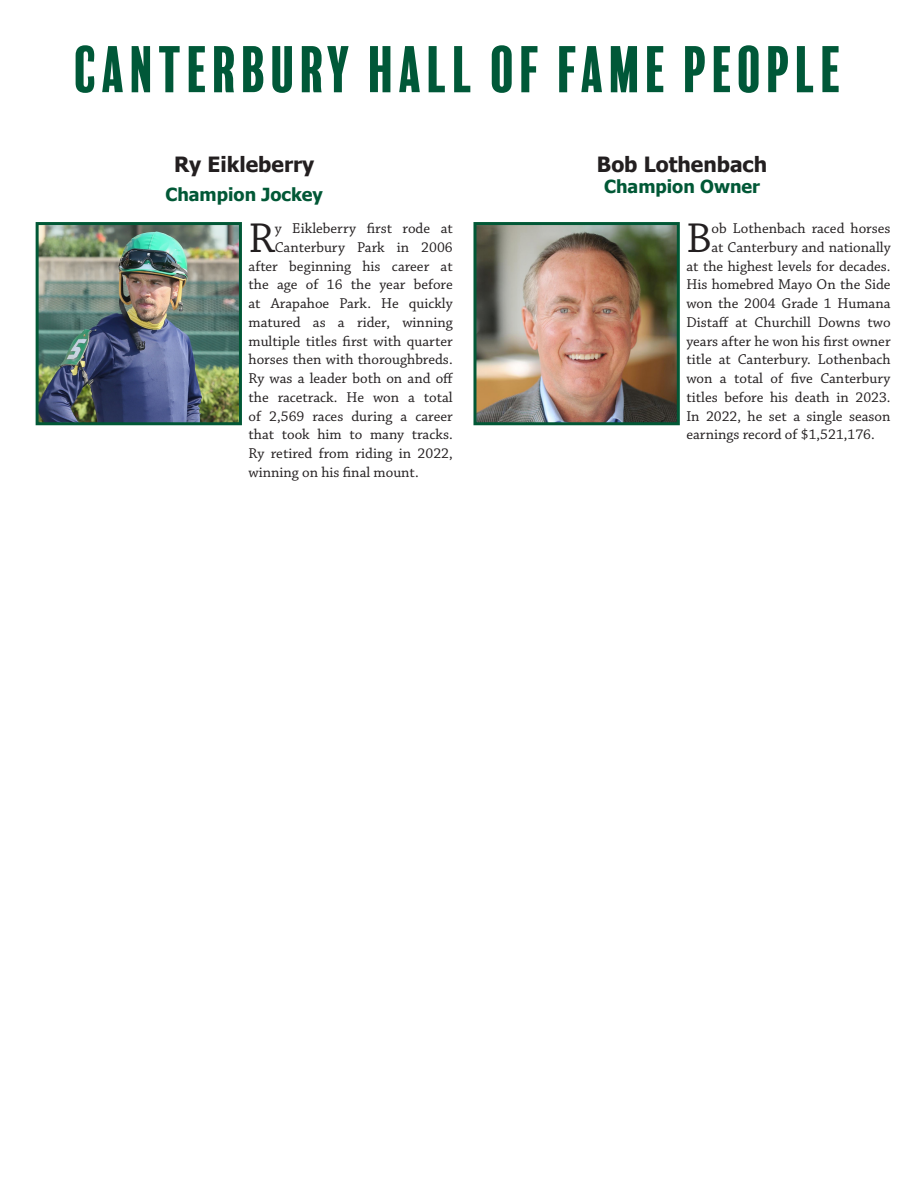
<style>
.page{position:relative;width:918px;height:1188px;background:#fff}
.page>*{position:absolute;margin:0;border:0;box-sizing:border-box;transform-origin:0 0}
.Ultimate_Heading{font:60px "Balboa Plus Fill";letter-spacing:.03em;color:#005838}
.Date{font:43.8px "Chaparral Pro";color:#231f20}
.Subheading{font:700 21px "Tahoma";color:#231f20}
.Subheading-2{font:700 18px "Tahoma";color:#015836}
.Date-2{font:15px "Chaparral Pro";color:#231f20}
</style>
<div class="page">
<img style="left:40px;top:226px;width:198px;height:195px">
<div style="left:36px;top:222px;width:206px;height:203px;border:3px solid #015836"></div>
<img style="left:477px;top:226px;width:199px;height:195px">
<div style="left:473px;top:222px;width:207px;height:203px;border:3px solid #015836"></div>
<p class="Ultimate_Heading" style="left:74px;top:36px;width:771px">CANTERBURY HALL OF FAME PEOPLE</p>
<p class="Subheading" style="left:174px;top:149px;width:142px">Ry Eikleberry</p>
<p class="Subheading-2" style="left:165px;top:181px;width:159px">Champion Jockey</p>
<p class="Date" style="left:249px;top:214px;width:28px">R</p>
<p class="Date-2" style="left:275px;top:220px;width:179px">y Eikleberry first rode at</p>
<p class="Date-2" style="left:275px;top:239px;width:179px">Canterbury Park in 2006</p>
<p class="Date-2" style="left:249px;top:258px;width:206px">after beginning his career at</p>
<p class="Date-2" style="left:249px;top:276px;width:206px">the age of 16 the year before</p>
<p class="Date-2" style="left:249px;top:295px;width:206px">at Arapahoe Park. He quickly</p>
<p class="Date-2" style="left:249px;top:314px;width:206px">matured as a rider, winning</p>
<p class="Date-2" style="left:249px;top:333px;width:206px">multiple titles first with quarter</p>
<p class="Date-2" style="left:249px;top:351px;width:206px">horses then with thoroughbreds.</p>
<p class="Date-2" style="left:249px;top:370px;width:206px">Ry was a leader both on and off</p>
<p class="Date-2" style="left:249px;top:389px;width:206px">the racetrack. He won a total</p>
<p class="Date-2" style="left:249px;top:408px;width:206px">of 2,569 races during a career</p>
<p class="Date-2" style="left:249px;top:426px;width:206px">that took him to many tracks.</p>
<p class="Date-2" style="left:249px;top:445px;width:206px">Ry retired from riding in 2022,</p>
<p class="Date-2" style="left:249px;top:464px;width:172px">winning on his final mount.</p>
<p class="Subheading" style="left:597px;top:149px;width:172px">Bob Lothenbach</p>
<p class="Subheading-2" style="left:604px;top:174px;width:158px">Champion Owner</p>
<p class="Date" style="left:686px;top:214px;width:27px">B</p>
<p class="Date-2" style="left:712px;top:220px;width:181px">ob Lothenbach raced horses</p>
<p class="Date-2" style="left:712px;top:239px;width:181px">at Canterbury and nationally</p>
<p class="Date-2" style="left:686px;top:258px;width:206px">at the highest levels for decades.</p>
<p class="Date-2" style="left:686px;top:276px;width:206px">His homebred Mayo On the Side</p>
<p class="Date-2" style="left:686px;top:295px;width:206px">won the 2004 Grade 1 Humana</p>
<p class="Date-2" style="left:686px;top:314px;width:206px">Distaff at Churchill Downs two</p>
<p class="Date-2" style="left:686px;top:333px;width:206px">years after he won his first owner</p>
<p class="Date-2" style="left:686px;top:351px;width:206px">title at Canterbury. Lothenbach</p>
<p class="Date-2" style="left:686px;top:370px;width:206px">won a total of five Canterbury</p>
<p class="Date-2" style="left:686px;top:389px;width:206px">titles before his death in 2023.</p>
<p class="Date-2" style="left:686px;top:408px;width:206px">In 2022, he set a single season</p>
<p class="Date-2" style="left:686px;top:426px;width:190px">earnings record of $1,521,176.</p>
</div>
